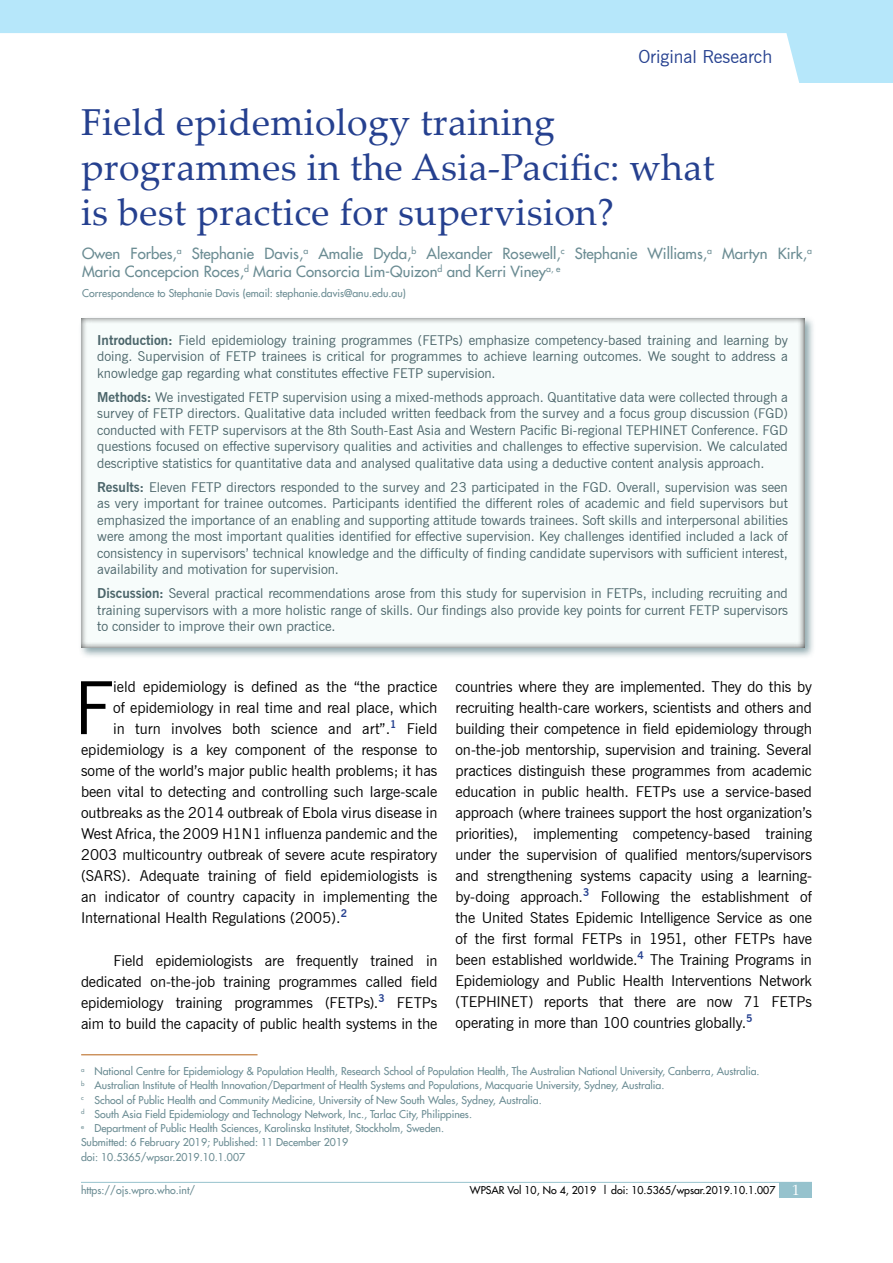
<style>
.page{position:relative;width:893px;height:1263px;background:#fff}
.page>*{position:absolute;margin:0;border:0;box-sizing:border-box;transform-origin:0 0}
.t1{font:73.05px "News Gothic BT";color:#000}
.t2{font:37.5px/45px "Palatino Linotype";letter-spacing:.01em;color:#25408f}
.t3{font:18px "News Gothic BT";color:#25408f}
.t4{font:15px/21px "News Gothic BT";color:#000;text-align:justify}
.t5{font:15px/18px "Futura LT";color:#6b8c93}
.t6{font:13.5px/16.5px "News Gothic BT";color:#4b656a;text-align:justify}
.t7{font:10.5px/14.2px "Futura LT";color:#6b8c93}
.t8{font:10.5px "Futura LT";color:#000}
.s1{font-weight:700}
.s2{font-family:"Palatino";font-size:15px;color:#fff}
</style>
<div class="page">
<hr style="left:81px;top:1182px;width:731px;height:1px;background:#96c2cd">
<div style="left:780px;top:1182px;width:32px;height:15px;background:#96c2cd"></div>
<div style="left:0;top:0;width:893px;height:82px;background:#b6e7fa"></div>
<div style="left:0;top:33px;width:800px;height:50px;background:#fff"></div>
<hr style="left:81px;top:1054px;width:177px;height:1px;background:#b66113">
<div style="left:79px;top:316px;width:737px;height:343px;background:#6b8c93;opacity:.75"></div>
<div style="left:68px;top:308px;width:750px;height:342px;background:#f7fcfb"></div>
<h3 class="t3" style="left:638px;top:46px;width:135px">Original Research</h3>
<h2 class="t2" style="left:81px;top:99px;width:635px">Field epidemiology training programmes in the Asia-Pacific: what is best practice for supervision?</h2>
<p class="t5" style="left:82px;top:244px;width:731px">Owen Forbes,<sup>a</sup> Stephanie Davis,<sup>a</sup> Amalie Dyda,<sup>b</sup> Alexander Rosewell,<sup>c</sup> Stephanie Williams,<sup>a</sup> Martyn Kirk,<sup>a<br></sup>Maria Concepcion Roces,<sup>d</sup> Maria Consorcia Lim-Quizon<sup>d</sup> and Kerri Viney<sup>a,</sup> <sup>e</sup></p>
<p class="t7" style="left:82px;top:286px;width:325px">Correspondence to Stephanie Davis (email: stephanie.davis@anu.edu.au)</p>
<p class="t6" style="left:97px;top:331px;width:692px"><span class="s1">Introduction:</span> Field epidemiology training programmes (FETPs) emphasize competency-based training and learning by doing. Supervision of FETP trainees is critical for programmes to achieve learning outcomes. We sought to address a knowledge gap regarding what constitutes effective FETP supervision.</p>
<p class="t6" style="left:97px;top:388px;width:692px"><span class="s1">Methods:</span> We investigated FETP supervision using a mixed-methods approach. Quantitative data were collected through a survey of FETP directors. Qualitative data included written feedback from the survey and a focus group discussion (FGD) conducted with FETP supervisors at the 8th South-East Asia and Western Pacific Bi-regional TEPHINET Conference. FGD questions focused on effective supervisory qualities and activities and challenges to effective supervision. We calculated descriptive statistics for quantitative data and analysed qualitative data using a deductive content analysis approach.</p>
<p class="t6" style="left:97px;top:479px;width:692px"><span class="s1">Results:</span> Eleven FETP directors responded to the survey and 23 participated in the FGD. Overall, supervision was seen as very important for trainee outcomes. Participants identified the different roles of academic and field supervisors but emphasized the importance of an enabling and supporting attitude towards trainees. Soft skills and interpersonal abilities were among the most important qualities identified for effective supervision. Key challenges identified included a lack of consistency in supervisors’ technical knowledge and the difficulty of finding candidate supervisors with sufficient interest, availability and motivation for supervision.</p>
<p class="t6" style="left:97px;top:585px;width:692px"><span class="s1">Discussion:</span> Several practical recommendations arose from this study for supervision in FETPs, including recruiting and training supervisors with a more holistic range of skills. Our findings also provide key points for current FETP supervisors to consider to improve their own practice.</p>
<h1 class="t1" style="left:74px;top:664px;width:41px">F</h1>
<p class="t4" style="left:113px;top:676px;width:326px">ield epidemiology is defined as the “the practice</p>
<p class="t4" style="left:113px;top:697px;width:326px">of epidemiology in real time and real place, which</p>
<p class="t4" style="left:113px;top:718px;width:326px">in turn involves both science and art”.<sup>1</sup> Field</p>
<p class="t4" style="left:81px;top:739px;width:358px">epidemiology is a key component of the response to</p>
<p class="t4" style="left:81px;top:760px;width:358px">some of the world’s major public health problems; it has</p>
<p class="t4" style="left:81px;top:781px;width:358px">been vital to detecting and controlling such large-scale</p>
<p class="t4" style="left:81px;top:802px;width:358px">outbreaks as the 2014 outbreak of Ebola virus disease in</p>
<p class="t4" style="left:81px;top:823px;width:358px">West Africa, the 2009 H1N1 influenza pandemic and the</p>
<p class="t4" style="left:81px;top:844px;width:358px">2003 multicountry outbreak of severe acute respiratory</p>
<p class="t4" style="left:81px;top:865px;width:358px">(SARS). Adequate training of field epidemiologists is</p>
<p class="t4" style="left:81px;top:886px;width:358px">an indicator of country capacity in implementing the</p>
<p class="t4" style="left:81px;top:907px;width:268px">International Health Regulations (2005).<sup>2</sup></p>
<p class="t4" style="left:81px;top:950px;width:358px;text-indent:32px">Field epidemiologists are frequently trained in dedicated on-the-job training programmes called field epidemiology training programmes (FETPs).<sup>3</sup> FETPs aim to build the capacity of public health systems in the</p>
<p class="t4" style="left:455px;top:676px;width:358px">countries where they are implemented. They do this by recruiting health-care workers, scientists and others and building their competence in field epidemiology through on-the-job mentorship, supervision and training. Several practices distinguish these programmes from academic education in public health. FETPs use a service-based approach (where trainees support the host organization’s priorities), implementing competency-based training under the supervision of qualified mentors/supervisors and strengthening systems capacity using a learning&shy;by-doing approach.<sup>3</sup> Following the establishment of the United States Epidemic Intelligence Service as one of the first formal FETPs in 1951, other FETPs have been established worldwide.<sup>4</sup> The Training Programs in Epidemiology and Public Health Interventions Network (TEPHINET) reports that there are now 71 FETPs operating in more than 100 countries globally.<sup>5</sup></p>
<p class="t7" style="left:81px;top:1064px;width:680px"><sup>a</sup> National Centre for Epidemiology &amp; Population Health, Research School of Population Health, The Australian National University, Canberra, Australia. <sup>b</sup> Australian Institute of Health Innovation/Department of Health Systems and Populations, Macquarie University, Sydney, Australia.<br><sup>c</sup> School of Public Health and Community Medicine, University of New South Wales, Sydney, Australia.<br><sup>d</sup> South Asia Field Epidemiology and Technology Network, Inc., Tarlac City, Philippines.<br><sup>e</sup> Department of Public Health Sciences, Karolinska Institutet, Stockholm, Sweden.<br>Submitted: 6 February 2019; Published: 11 December 2019<br>doi: 10.5365/wpsar.2019.10.1.007</p>
<p class="t7" style="left:81px;top:1183px;width:116px">https://ojs.wpro.who.int/</p>
<p class="t8" style="left:470px;top:1184px;width:331px">WPSAR Vol 10, No 4, 2019 | doi: 10.5365/wpsar.2019.10.1.007 <span class="s2">1</span></p>
</div>
